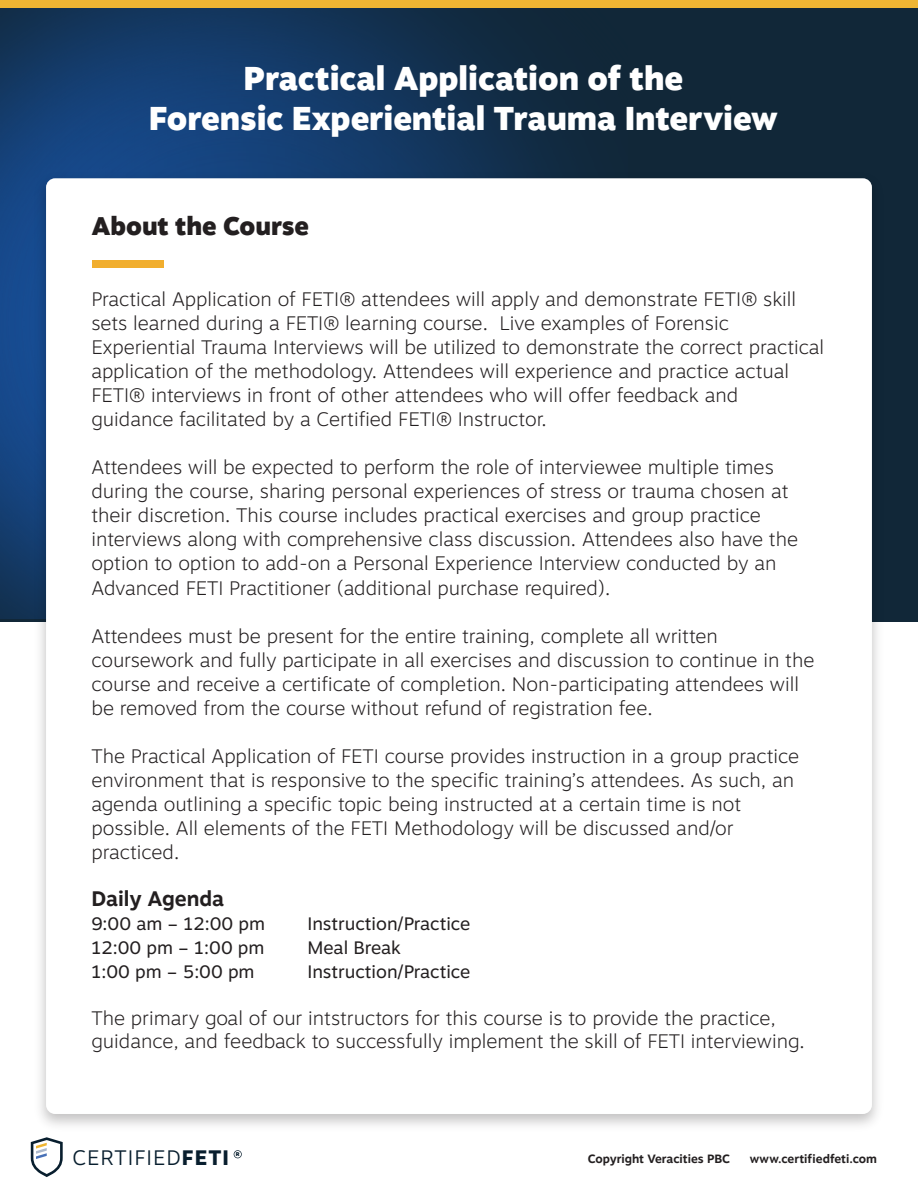
<style>
.page{position:relative;width:918px;height:1188px;background:#fff}
.page>*{position:absolute;margin:0;border:0;box-sizing:border-box;transform-origin:0 0}
.t1{font:900 33px/39.6px "Motiva Sans";color:#fff;text-align:center}
.t2{font:900 25.5px "Motiva Sans";color:#231f20}
.t3{font:300 21px "Motiva Sans";letter-spacing:.05em;color:#081e2e}
.t4{font:700 21px "Motiva Sans";color:#231f20}
.t5{font:100 19.5px/24px "Motiva Sans";color:#231f20}
.t6{font:18px "Motiva Sans";color:#231f20}
.t7{font:700 12px "Motiva Sans";color:#231f20}
.t8{font:900 5.4px "Motiva Sans";color:#081e2e}
.s1{font-weight:800}
</style>
<div class="page">
<div style="left:0;top:0;width:918px;height:622px;background:#112738"></div>
<img style="left:0;top:7px;width:627px;height:612px">
<div style="left:0;top:0;width:918px;height:7px;background:#efb533"></div>
<svg style="left:31px;top:1137px;width:32px;height:40px"></svg>
<svg style="left:234px;top:1150px;width:8px;height:8px"></svg>
<img style="left:30px;top:167px;width:848px;height:959px">
<div style="left:46px;top:178px;width:826px;height:936px;background:#fff;border-radius:9px"></div>
<div style="left:92px;top:260px;width:71px;height:8px;background:#f1ae2e"></div>
<h1 class="t1" style="left:149px;top:58px;width:631px">Practical Application of the<br>Forensic Experiential Trauma Interview</h1>
<h2 class="t2" style="left:91px;top:207px;width:219px">About the Course</h2>
<p class="t5" style="left:91px;top:287px;width:734px">Practical Application of FETI® attendees will apply and demonstrate FETI® skill sets learned during a FETI® learning course. Live examples of Forensic Experiential Trauma Interviews will be utilized to demonstrate the correct practical application of the methodology. Attendees will experience and practice actual FETI® interviews in front of other attendees who will offer feedback and guidance facilitated by a Certified FETI® Instructor.</p>
<p class="t5" style="left:91px;top:455px;width:708px">Attendees will be expected to perform the role of interviewee multiple times during the course, sharing personal experiences of stress or trauma chosen at their discretion. This course includes practical exercises and group practice interviews along with comprehensive class discussion. Attendees also have the option to option to add-on a Personal Experience Interview conducted by an Advanced FETI Practitioner (additional purchase required).</p>
<p class="t5" style="left:91px;top:623px;width:724px">Attendees must be present for the entire training, complete all written coursework and fully participate in all exercises and discussion to continue in the course and receive a certificate of completion. Non-participating attendees will be removed from the course without refund of registration fee.</p>
<p class="t5" style="left:91px;top:743px;width:709px">The Practical Application of FETI course provides instruction in a group practice environment that is responsive to the specific training’s attendees. As such, an agenda outlining a specific topic being instructed at a certain time is not possible. All elements of the FETI Methodology will be discussed and/or practiced.</p>
<p class="t4" style="left:91px;top:883px;width:134px">Daily Agenda</p>
<p class="t6" style="left:91px;top:910px;width:175px">9:00 am – 12:00 pm</p>
<p class="t6" style="left:307px;top:910px;width:164px">Instruction/Practice</p>
<p class="t6" style="left:91px;top:934px;width:175px">12:00 pm – 1:00 pm</p>
<p class="t6" style="left:307px;top:934px;width:95px">Meal Break</p>
<p class="t6" style="left:91px;top:958px;width:165px">1:00 pm – 5:00 pm</p>
<p class="t6" style="left:307px;top:958px;width:164px">Instruction/Practice</p>
<p class="t5" style="left:91px;top:1006px;width:715px;line-height:23.4px">The primary goal of our intstructors for this course is to provide the practice, guidance, and feedback to successfully implement the skill of FETI interviewing.</p>
<p class="t3" style="left:72px;top:1142px;width:158px">CERTIFIED<span class="s1">FETI</span></p>
<p class="t8" style="left:236px;top:1150px;width:5px">R</p>
<p class="t7" style="left:588px;top:1150px;width:144px">Copyright Veracities PBC</p>
<p class="t7" style="left:750px;top:1150px;width:129px">www.certifiedfeti.com</p>
</div>
